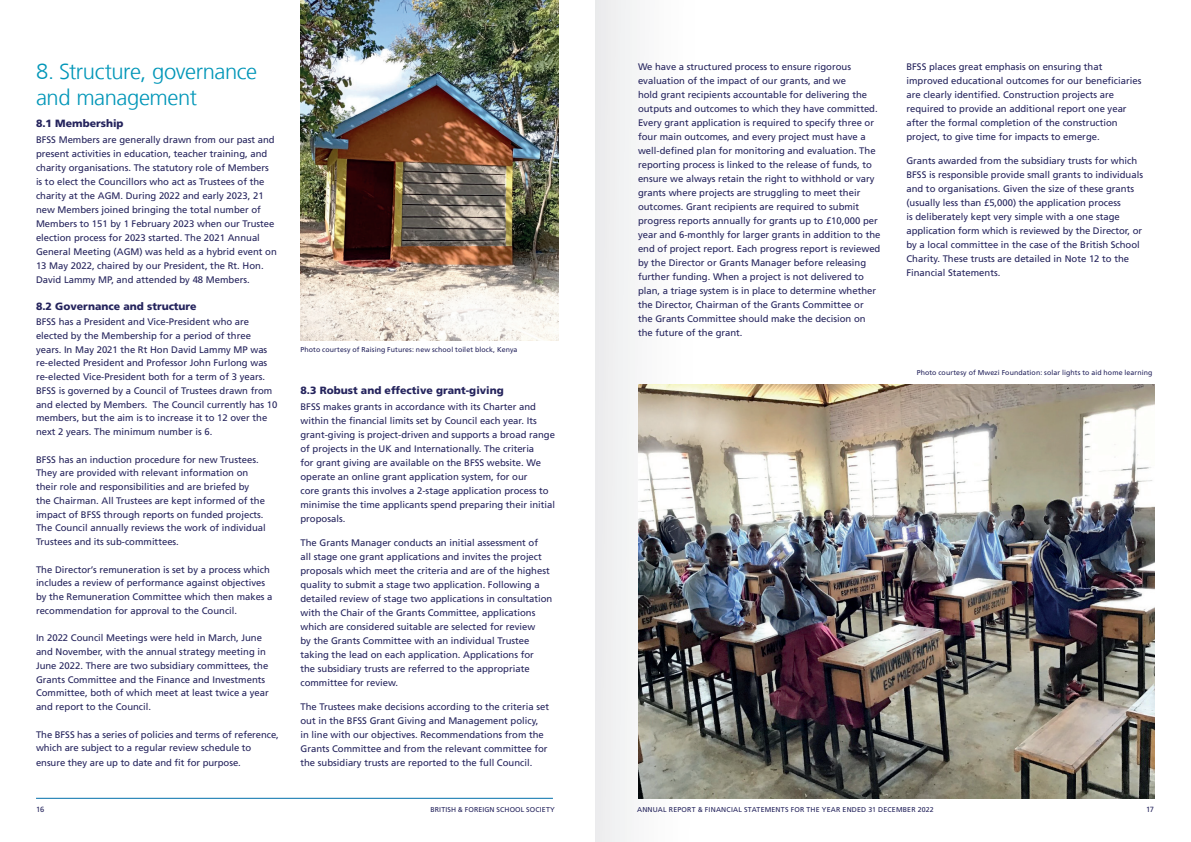
<style>
.page{position:relative;width:1191px;height:842px;background:#fff}
.page>*{position:absolute;margin:0;border:0;box-sizing:border-box;transform-origin:0 0}
.t1{font:300 22px/26px "Frutiger LT Com";letter-spacing:-.02em;color:#0096b8}
.t2{font:900 10.5px "Frutiger LT Com";color:#25245d}
.t3{font:9.5px/14px "Frutiger LT Com";color:#25245d}
.t4{font:7.5px "Frutiger LT Com";color:#25245d}
.t5{font:7px "Frutiger LT Com";letter-spacing:.015em;color:#25245d}
</style>
<div class="page">
<hr style="left:36px;top:798px;width:517px;height:1px;background:#006faa">
<div style="left:595px;top:0;width:145px;height:842px;background:#f7f7f8"></div>
<img style="left:300px;top:0;width:258px;height:340px">
<img style="left:638px;top:385px;width:517px;height:413px">
<h1 class="t1" style="left:36px;top:58px;width:222px">8. Structure, governance and management</h1>
<p class="t2" style="left:36px;top:117px;width:89px">8.1 Membership</p>
<p class="t3" style="left:36px;top:133px;width:242px">BFSS Members are generally drawn from our past and present activities in education, teacher training, and charity organisations. The statutory role of Members is to elect the Councillors who act as Trustees of the charity at the AGM. During 2022 and early 2023, 21 new Members joined bringing the total number of Members to 151 by 1 February 2023 when our Trustee election process for 2023 started. The 2021 Annual General Meeting (AGM) was held as a hybrid event on 13 May 2022, chaired by our President, the Rt. Hon.<br>David Lammy MP, and attended by 48 Members.</p>
<p class="t2" style="left:36px;top:300px;width:162px">8.2 Governance and structure</p>
<p class="t3" style="left:36px;top:315px;width:243px;line-height:13.7px">BFSS has a President and Vice-President who are elected by the Membership for a period of three years. In May 2021 the Rt Hon David Lammy MP was re-elected President and Professor John Furlong was re-elected Vice-President both for a term of 3 years.<br>BFSS is governed by a Council of Trustees drawn from and elected by Members. The Council currently has 10 members, but the aim is to increase it to 12 over the next 2 years. The minimum number is 6.</p>
<p class="t3" style="left:36px;top:453px;width:231px;line-height:13.7px">BFSS has an induction procedure for new Trustees.<br>They are provided with relevant information on their role and responsibilities and are briefed by the Chairman. All Trustees are kept informed of the impact of BFSS through reports on funded projects.<br>The Council annually reviews the work of individual Trustees and its sub-committees.</p>
<p class="t3" style="left:36px;top:563px;width:238px;line-height:13.7px">The Director’s remuneration is set by a process which includes a review of performance against objectives by the Remuneration Committee which then makes a recommendation for approval to the Council.</p>
<p class="t3" style="left:36px;top:631px;width:234px;line-height:13.7px">In 2022 Council Meetings were held in March, June and November, with the annual strategy meeting in June 2022. There are two subsidiary committees, the Grants Committee and the Finance and Investments Committee, both of which meet at least twice a year and report to the Council.</p>
<p class="t3" style="left:36px;top:727px;width:244px">The BFSS has a series of policies and terms of reference, which are subject to a regular review schedule to ensure they are up to date and fit for purpose.</p>
<p class="t5" style="left:300px;top:346px;width:218px">Photo courtesy of Raising Futures: new school toilet block, Kenya</p>
<p class="t2" style="left:300px;top:384px;width:205px">8.3 Robust and effective grant-giving</p>
<p class="t3" style="left:300px;top:399px;width:256px">BFSS makes grants in accordance with its Charter and within the financial limits set by Council each year. Its grant-giving is project-driven and supports a broad range of projects in the UK and Internationally. The criteria<br>for grant giving are available on the BFSS website. We operate an online grant application system, for our<br>core grants this involves a 2-stage application process to minimise the time applicants spend preparing their initial proposals.</p>
<p class="t3" style="left:300px;top:535px;width:253px">The Grants Manager conducts an initial assessment of<br>all stage one grant applications and invites the project proposals which meet the criteria and are of the highest quality to submit a stage two application. Following a detailed review of stage two applications in consultation with the Chair of the Grants Committee, applications which are considered suitable are selected for review<br>by the Grants Committee with an individual Trustee taking the lead on each application. Applications for<br>the subsidiary trusts are referred to the appropriate committee for review.</p>
<p class="t3" style="left:300px;top:699px;width:250px">The Trustees make decisions according to the criteria set out in the BFSS Grant Giving and Management policy, in line with our objectives. Recommendations from the Grants Committee and from the relevant committee for the subsidiary trusts are reported to the full Council.</p>
<p class="t3" style="left:638px;top:59px;width:244px">We have a structured process to ensure rigorous evaluation of the impact of our grants, and we<br>hold grant recipients accountable for delivering the outputs and outcomes to which they have committed.<br>Every grant application is required to specify three or four main outcomes, and every project must have a well-defined plan for monitoring and evaluation. The reporting process is linked to the release of funds, to ensure we always retain the right to withhold or vary grants where projects are struggling to meet their outcomes. Grant recipients are required to submit progress reports annually for grants up to £10,000 per year and 6-monthly for larger grants in addition to the end of project report. Each progress report is reviewed by the Director or Grants Manager before releasing further funding. When a project is not delivered to plan, a triage system is in place to determine whether the Director, Chairman of the Grants Committee or the Grants Committee should make the decision on the future of the grant.</p>
<p class="t3" style="left:906px;top:59px;width:236px">BFSS places great emphasis on ensuring that improved educational outcomes for our beneficiaries are clearly identified. Construction projects are required to provide an additional report one year after the formal completion of the construction project, to give time for impacts to emerge.</p>
<p class="t3" style="left:906px;top:153px;width:238px">Grants awarded from the subsidiary trusts for which BFSS is responsible provide small grants to individuals and to organisations. Given the size of these grants (usually less than £5,000) the application process<br>is deliberately kept very simple with a one stage application form which is reviewed by the Director, or by a local committee in the case of the British School Charity. These trusts are detailed in Note 12 to the Financial Statements.</p>
<p class="t5" style="left:916px;top:368px;width:237px">Photo courtesy of Mwezi Foundation: solar lights to aid home learning</p>
<p class="t4" style="left:36px;top:805px;width:10px">16</p>
<p class="t5" style="left:430px;top:805px;width:126px">BRITISH &amp; FOREIGN SCHOOL SOCIETY</p>
<p class="t5" style="left:637px;top:805px;width:298px">ANNUAL REPORT &amp; FINANCIAL STATEMENTS FOR THE YEAR ENDED 31 DECEMBER 2022</p>
<p class="t4" style="left:1146px;top:805px;width:10px">17</p>
</div>
